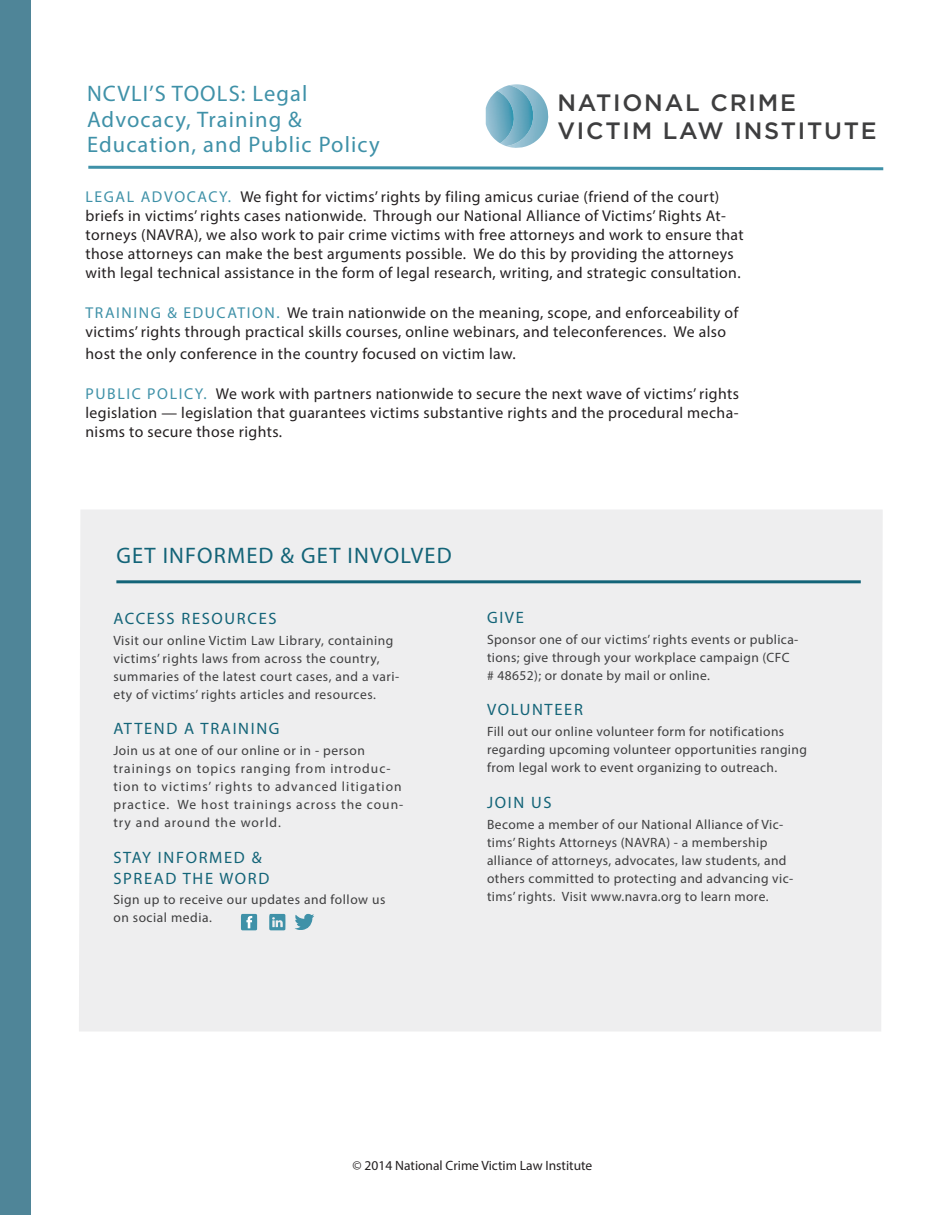
<style>
.page{position:relative;width:945px;height:1215px;background:#fff}
.page>*{position:absolute;margin:0;border:0;box-sizing:border-box;transform-origin:0 0}
.t1{font:500 23.7px/28.3px "Gotham HTF";letter-spacing:.075em;color:#3e3e3f}
.t2{font:22.5px/25.5px "Myriad Pro";letter-spacing:.05em;color:#3f91a8}
.t3{font:22.5px "Myriad Pro";letter-spacing:.05em;color:#136478}
.t4{font:16.5px/21px "Myriad Pro";letter-spacing:.1em;color:#136478}
.t5{font:15.75px/18.9px "Myriad Pro";letter-spacing:.025em;color:#231f20}
.t6{font:13.5px/18px "Myriad Pro";letter-spacing:.03em;color:#3e3e3f}
.t7{font:13.5px/18px "Myriad Pro";letter-spacing:.075em;color:#3e3e3f}
.t8{font:13.5px "Myriad Pro";color:#231f20}
.s1{color:#3f91a8}
</style>
<div class="page">
<div style="left:0;top:0;width:31px;height:1215px;background:#4d8497"></div>
<svg style="left:506px;top:92px;width:42px;height:56px"></svg>
<img style="left:497px;top:85px;width:40px;height:61px">
<img style="left:486px;top:91px;width:31px;height:52px">
<div style="left:79px;top:510px;width:804px;height:521px;background:#eeeeef"></div>
<svg style="left:88px;top:165px;width:796px;height:6px"></svg>
<svg style="left:295px;top:914px;width:19px;height:16px"></svg>
<svg style="left:241px;top:914px;width:16px;height:16px"></svg>
<svg style="left:269px;top:914px;width:16px;height:16px"></svg>
<hr style="left:116px;top:580px;width:745px;height:3px;background:#136478">
<p class="t2" style="left:87px;top:80px;width:294px">NCVLI’S TOOLS: Legal<br>Advocacy, Training &amp;<br>Education, and Public Policy</p>
<p class="t1" style="left:557px;top:88px;width:321px">NATIONAL CRIME<br>VICTIM LAW INSTITUTE</p>
<p class="t5" style="left:86px;top:187px;width:660px"><span class="s1">LEGAL ADVOCACY.</span> We fight for victims’ rights by filing amicus curiae (friend of the court) briefs in victims’ rights cases nationwide. Through our National Alliance of Victims’ Rights At&shy;torneys (NAVRA), we also work to pair crime victims with free attorneys and work to ensure that those attorneys can make the best arguments possible. We do this by providing the attorneys with legal technical assistance in the form of legal research, writing, and strategic consultation.</p>
<p class="t5" style="left:86px;top:303px;width:654px"><span class="s1">TRAINING &amp; EDUCATION.</span> We train nationwide on the meaning, scope, and enforceability of victims’ rights through practical skills courses, online webinars, and teleconferences. We also</p>
<p class="t5" style="left:86px;top:344px;width:432px">host the only conference in the country focused on victim law.</p>
<p class="t5" style="left:86px;top:384px;width:655px;text-align:justify"><span class="s1">PUBLIC POLICY.</span> We work with partners nationwide to secure the next wave of victims’ rights legislation — legislation that guarantees victims substantive rights and the procedural mecha&shy;nisms to secure those rights.</p>
<p class="t3" style="left:116px;top:542px;width:337px">GET INFORMED &amp; GET INVOLVED</p>
<p class="t4" style="left:113px;top:607px;width:165px">ACCESS RESOURCES</p>
<p class="t6" style="left:113px;top:631px;width:288px">Visit our online Victim Law Library, containing victims’ rights laws from across the country, summaries of the latest court cases, and a vari&shy;ety of victims’ rights articles and resources.</p>
<p class="t4" style="left:113px;top:718px;width:168px">ATTEND A TRAINING</p>
<p class="t7" style="left:113px;top:741px;width:291px">Join us at one of our online or in - person trainings on topics ranging from introduc&shy;tion to victims’ rights to advanced litigation practice. We host trainings across the coun&shy;try and around the world.</p>
<p class="t4" style="left:113px;top:847px;width:158px">STAY INFORMED &amp;<br>SPREAD THE WORD</p>
<p class="t6" style="left:113px;top:891px;width:274px">Sign up to receive our updates and follow us on social media.</p>
<p class="t4" style="left:487px;top:607px;width:38px">GIVE</p>
<p class="t6" style="left:487px;top:630px;width:313px">Sponsor one of our victims’ rights events or publica&shy;tions; give through your workplace campaign (CFC # 48652); or donate by mail or online.</p>
<p class="t4" style="left:487px;top:699px;width:97px">VOLUNTEER</p>
<p class="t6" style="left:487px;top:723px;width:321px">Fill out our online volunteer form for notifications regarding upcoming volunteer opportunities ranging from legal work to event organizing to outreach.</p>
<p class="t4" style="left:487px;top:791px;width:66px">JOIN US</p>
<p class="t6" style="left:487px;top:815px;width:308px">Become a member of our National Alliance of Vic&shy;tims’ Rights Attorneys (NAVRA) - a membership alliance of attorneys, advocates, law students, and others committed to protecting and advancing vic&shy;tims’ rights. Visit www.navra.org to learn more.</p>
<p class="t8" style="left:353px;top:1157px;width:241px">© 2014 National Crime Victim Law Institute</p>
</div>
